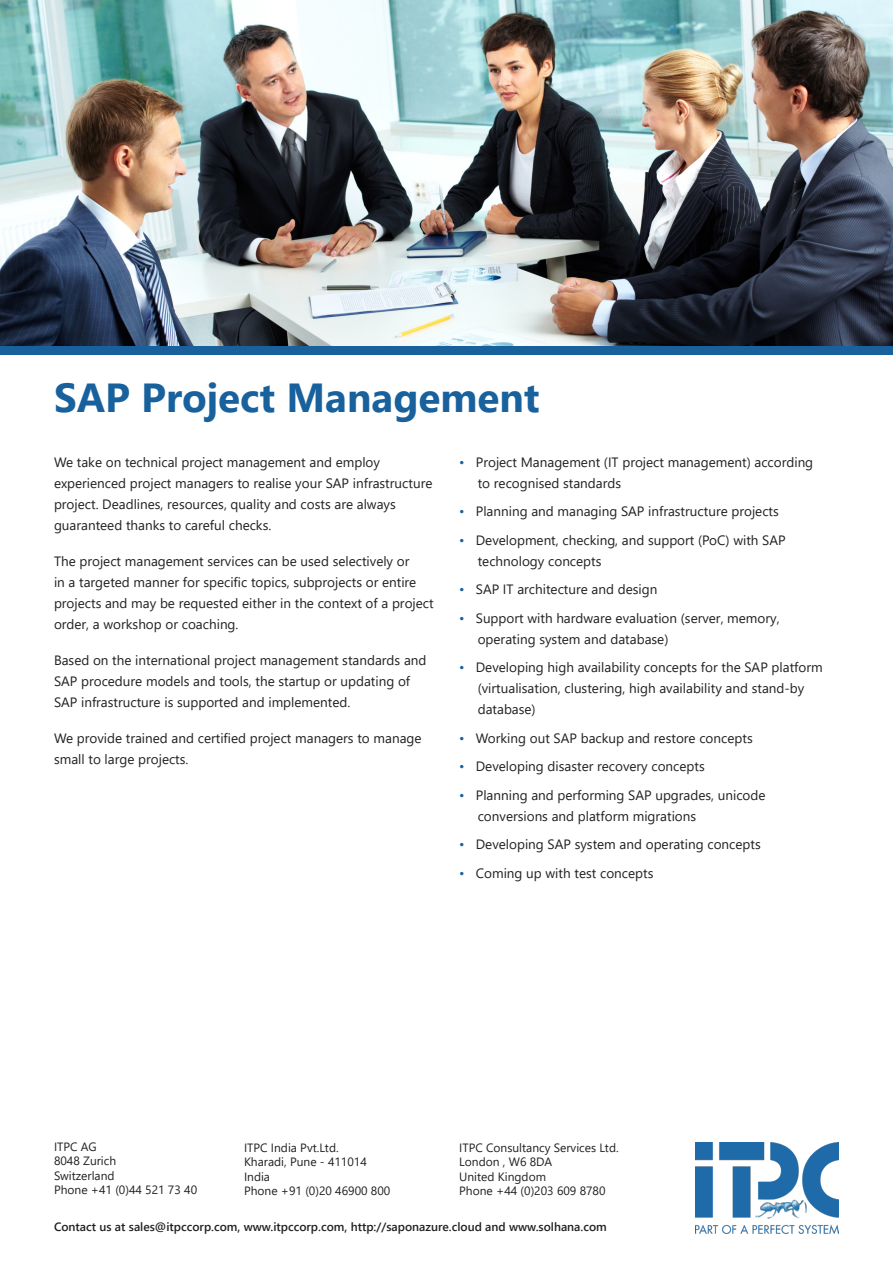
<style>
.page{position:relative;width:893px;height:1263px;background:#fff}
.page>*{position:absolute;margin:0;border:0;box-sizing:border-box;transform-origin:0 0}
.t1{font:700 40.5px "Segoe UI";color:#18619d}
.t2{font:13.5px/21px "Segoe UI";color:#231f20}
.t3{font:12px "Segoe UI";color:#231f20}
.t4{font:600 12px "Segoe UI";color:#231f20}
.s1{color:#18619d}
</style>
<div class="page">
<img style="left:0;top:0;width:893px;height:347px">
<div style="left:0;top:347px;width:893px;height:8px;background:#18619d"></div>
<img style="left:696px;top:1142px;width:143px;height:91px">
<p class="t1" style="left:54px;top:359px;width:487px">SAP Project Management</p>
<p class="t2" style="left:54px;top:450px;width:380px">We take on technical project management and employ experienced project managers to realise your SAP infrastructure project. Deadlines, resources, quality and costs are always guaranteed thanks to careful checks.</p>
<p class="t2" style="left:54px;top:549px;width:381px">The project management services can be used selectively or<br>in a targeted manner for specific topics, subprojects or entire projects and may be requested either in the context of a project order, a workshop or coaching.</p>
<p class="t2" style="left:54px;top:648px;width:374px">Based on the international project management standards and<br>SAP procedure models and tools, the startup or updating of<br>SAP infrastructure is supported and implemented.</p>
<p class="t2" style="left:54px;top:726px;width:369px">We provide trained and certified project managers to manage small to large projects.</p>
<p class="t2" style="left:478px;top:450px;width:337px;text-indent:-18px"><span class="s1">•</span> Project Management (IT project management) according to recognised standards</p>
<p class="t2" style="left:459px;top:500px;width:321px"><span class="s1">•</span> Planning and managing SAP infrastructure projects</p>
<p class="t2" style="left:478px;top:528px;width:309px;text-indent:-18px"><span class="s1">•</span> Development, checking, and support (PoC) with SAP technology concepts</p>
<p class="t2" style="left:459px;top:578px;width:200px"><span class="s1">•</span> SAP IT architecture and design</p>
<p class="t2" style="left:478px;top:606px;width:303px;text-indent:-18px"><span class="s1">•</span> Support with hardware evaluation (server, memory, operating system and database)</p>
<p class="t2" style="left:478px;top:656px;width:346px;text-indent:-18px"><span class="s1">•</span> Developing high availability concepts for the SAP platform (virtualisation, clustering, high availability and stand-by database)</p>
<p class="t2" style="left:459px;top:726px;width:295px"><span class="s1">•</span> Working out SAP backup and restore concepts</p>
<p class="t2" style="left:459px;top:755px;width:247px"><span class="s1">•</span> Developing disaster recovery concepts</p>
<p class="t2" style="left:478px;top:783px;width:289px;text-indent:-18px"><span class="s1">•</span> Planning and performing SAP upgrades, unicode conversions and platform migrations</p>
<p class="t2" style="left:459px;top:833px;width:303px"><span class="s1">•</span> Developing SAP system and operating concepts</p>
<p class="t2" style="left:459px;top:861px;width:196px"><span class="s1">•</span> Coming up with test concepts</p>
<p class="t3" style="left:54px;top:1135px;width:44px">ITPC AG</p>
<p class="t3" style="left:54px;top:1150px;width:64px">8048 Zurich</p>
<p class="t3" style="left:54px;top:1164px;width:62px">Switzerland</p>
<p class="t3" style="left:54px;top:1178px;width:145px">Phone +41 (0)44 521 73 40</p>
<p class="t3" style="left:459px;top:1136px;width:161px">ITPC Consultancy Services Ltd.</p>
<p class="t3" style="left:459px;top:1151px;width:94px">London , W6 8DA</p>
<p class="t3" style="left:459px;top:1165px;width:88px">United Kingdom</p>
<p class="t3" style="left:459px;top:1179px;width:148px">Phone +44 (0)203 609 8780</p>
<p class="t4" style="left:54px;top:1216px;width:554px">Contact us at sales@itpccorp.com, www.itpccorp.com, http://saponazure.cloud and www.solhana.com</p>
<p class="t3" style="left:244px;top:1136px;width:96px">ITPC India Pvt.Ltd.</p>
<p class="t3" style="left:244px;top:1151px;width:124px">Kharadi, Pune - 411014</p>
<p class="t3" style="left:244px;top:1165px;width:28px">India</p>
<p class="t3" style="left:244px;top:1179px;width:148px">Phone +91 (0)20 46900 800</p>
</div>
